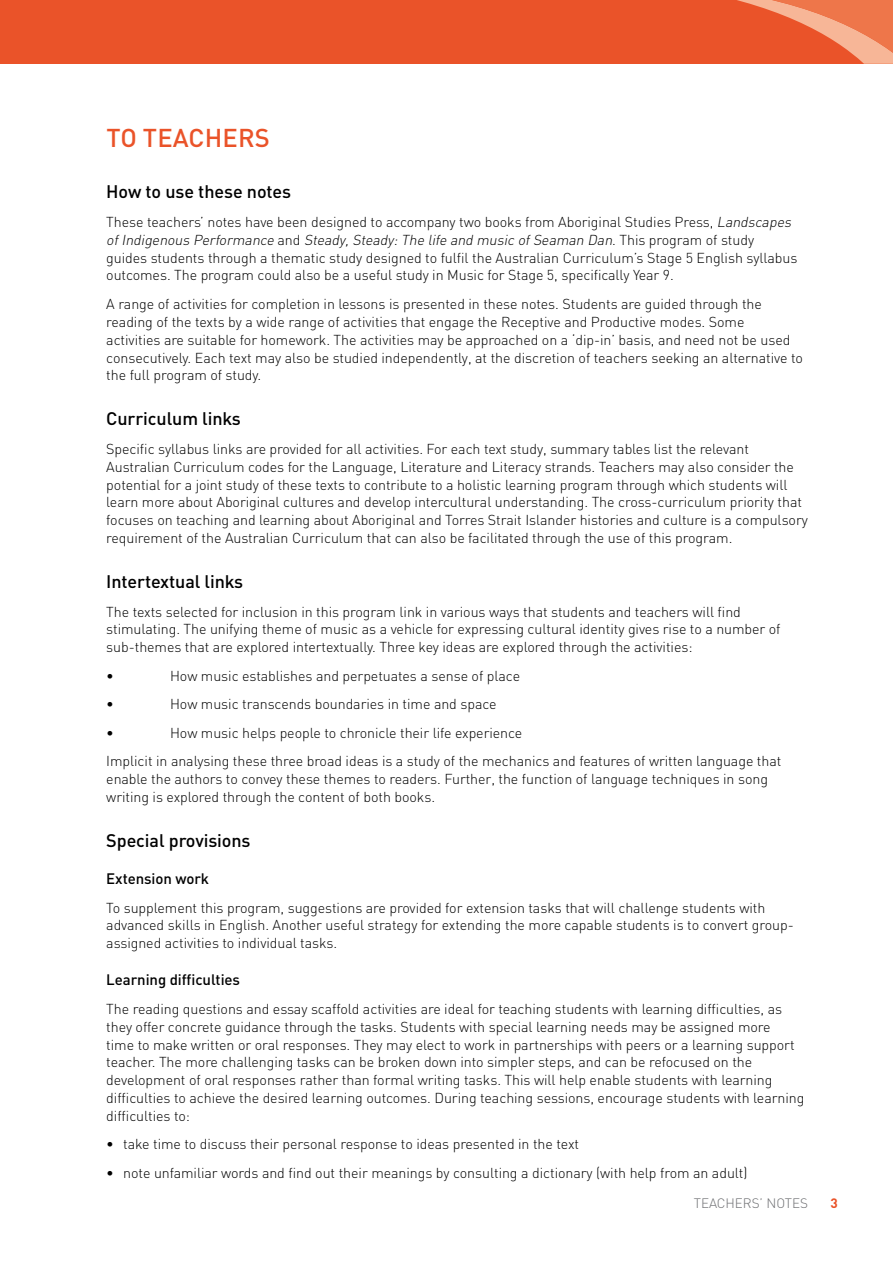
<style>
.page{position:relative;width:893px;height:1263px;background:#fff}
.page>*{position:absolute;margin:0;border:0;box-sizing:border-box;transform-origin:0 0}
.t1{font:500 25.5px "DINOT";letter-spacing:.005em;color:#ea5329}
.t2{font:500 18px "DINOT";letter-spacing:-.005em;color:#000}
.t3{font:500 15px "DINOT";letter-spacing:-.005em;color:#000}
.t4{font:300 14.25px/17.9px "DIN";letter-spacing:-.005em;color:#000}
.t5{font:300 13.5px "DIN";color:#6d6e71}
.t6{font:700 13.5px "FFDIN";color:#ea5329}
.s1{font-style:italic}
</style>
<div class="page">
<div style="left:0;top:0;width:889px;height:64px;background:#ea5329"></div>
<svg style="left:737px;top:0;width:156px;height:64px"></svg>
<h1 class="t1" style="left:106px;top:122px;width:163px">To Teachers</h1>
<p class="t2" style="left:106px;top:180px;width:186px">H ow to use these notes</p>
<p class="t4" style="left:106px;top:213px;width:693px">These teachers’ notes have been designed to accompany two books from Aboriginal Studies Press, <span class="s1">Landscapes ofIndigenous Performance</span> a n d <span class="s1">Steady,Steady:The life and music ofSeaman Dan</span>. T h i s p ro g ra m o f st u d y guides students through a thematic study designed to fulfil the Australian Curriculum’s Stage 5 English syllabus outcomes. The program could also be a useful study in Music for Stage 5, specifically Year 9.</p>
<p class="t4" style="left:106px;top:295px;width:698px">A range of activities for completion in lessons is presented in these notes. Students are guided through the reading of the texts by a wide range of activities that engage the Receptive and Productive modes. Some<br>activities are suitable for homework. The activities may be approached on a ‘dip-in’ basis, and need not be used consecutively. Each text may also be studied independently, at the discretion of teachers seeking an alternative to the full program of study.</p>
<p class="t2" style="left:106px;top:407px;width:136px">Curriculum links</p>
<p class="t4" style="left:106px;top:440px;width:703px">Specific syllabus links are provided for all activities. For each text study, summary tables list the relevant Australian Curriculum codes for the Language, Literature and Literacy strands. Teachers may also consider the potential for a joint study of these texts to contribute to a holistic learning program through which students will learn more about Aboriginal cultures and develop intercultural understanding. The cross-curriculum priority that focuses on teaching and learning about Aboriginal and Torres Strait Islander histories and culture is a compulsory requirement of the Australian Curriculum that can also be facilitated through the use of this program.</p>
<p class="t2" style="left:106px;top:570px;width:138px">Intertextual links</p>
<p class="t4" style="left:106px;top:602px;width:676px">The texts selected for inclusion in this program link in various ways that students and teachers will find stimulating. The unifying theme of music as a vehicle for expressing cultural identity gives rise to a number of sub-themes that are explored intertextually. Three key ideas are explored through the activities:</p>
<p class="t4" style="left:106px;top:667px;width:46px">• H</p>
<p class="t4" style="left:180px;top:667px;width:342px">ow music establishes and perpetuates a sense of place</p>
<p class="t4" style="left:106px;top:695px;width:46px">• H</p>
<p class="t4" style="left:180px;top:695px;width:318px">ow music transcends boundaries in time and space</p>
<p class="t4" style="left:106px;top:723px;width:46px">• H</p>
<p class="t4" style="left:106px;top:718px;width:677px;line-height:28.5px;text-indent:74px">ow music helps people to chronicle their life experience<br>I mplicit in analysing these three broad ideas is a study of the mechanics and features of written language that</p>
<p class="t4" style="left:106px;top:770px;width:663px">enable the authors to convey these themes to readers. Further, the function of language techniques in song writing is explored through the content of both books.</p>
<p class="t2" style="left:106px;top:829px;width:146px">Special provisions</p>
<p class="t3" style="left:106px;top:869px;width:104px">Extension work</p>
<p class="t4" style="left:106px;top:898px;width:689px">To supplement this program, suggestions are provided for extension tasks that will challenge students with advanced skills in English. Another useful strategy for extending the more capable students is to convert group&shy;assigned activities to individual tasks.</p>
<p class="t3" style="left:106px;top:970px;width:135px">Learning difficulties</p>
<p class="t4" style="left:106px;top:1000px;width:700px">The reading questions and essay scaffold activities are ideal for teaching students with learning difficulties, as they offer concrete guidance through the tasks. Students with special learning needs may be assigned more<br>time to make written or oral responses. They may elect to work in partnerships with peers or a learning support teacher. The more challenging tasks can be broken down into simpler steps, and can be refocused on the development of oral responses rather than formal writing tasks. This will help enable students with learning difficulties to achieve the desired learning outcomes. During teaching sessions, encourage students with learning difficulties to:</p>
<p class="t4" style="left:106px;top:1135px;width:474px">• take time to discuss their personal response to ideas presented in the text</p>
<p class="t4" style="left:106px;top:1164px;width:643px">• note unfamiliar words and find out their meanings by consulting a dictionary (with help from an adult)</p>
<p class="t5" style="left:694px;top:1194px;width:114px">Teachers’ notes</p>
<p class="t6" style="left:830px;top:1194px;width:9px">3</p>
</div>
